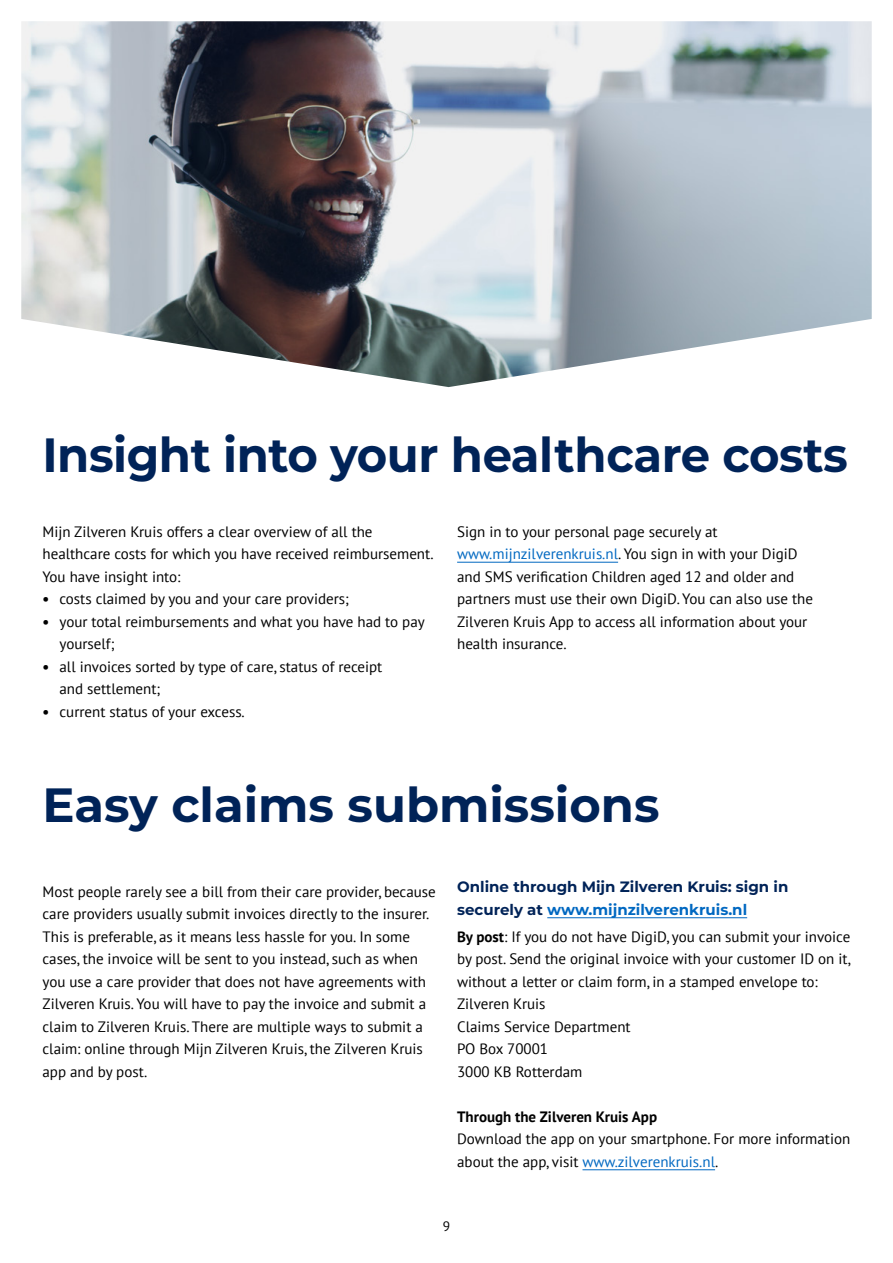
<style>
.page{position:relative;width:893px;height:1263px;background:#fff}
.page>*{position:absolute;margin:0;border:0;box-sizing:border-box;transform-origin:0 0}
.Kop_titel{font:700 48px "Montserrat";letter-spacing:-.01em;color:#002358}
.Brood{font:15px/22.5px "PT Sans";color:#000}
.Alinea_kop_10_pt{font:700 15px/22.5px "Montserrat";color:#002358}
.Brood-2{font:700 15px "PT Sans";color:#000}
.t1{font:13.5px "PT Sans";color:#000}
.s1{font-weight:700}
.s2{color:#0068c1}
</style>
<div class="page">
<hr style="left:457px;top:562px;width:161px;height:1px;background:#0068c1">
<hr style="left:547px;top:917px;width:200px;height:1px;background:#0068c1">
<hr style="left:582px;top:1169px;width:133px;height:1px;background:#0068c1">
<img style="left:21px;top:21px;width:851px;height:366px">
<h1 class="Kop_titel" style="left:43px;top:420px;width:807px">Insight into your healthcare costs</h1>
<p class="Brood" style="left:43px;top:520px;width:393px">Mijn Zilveren Kruis offers a clear overview of all the healthcare costs for which you have received reimbursement.</p>
<p class="Brood" style="left:43px;top:565px;width:139px">You have insight into:</p>
<p class="Brood" style="left:43px;top:587px;width:308px"><span class="s1">•</span> costs claimed by you and your care providers;</p>
<p class="Brood" style="left:60px;top:610px;width:367px;text-indent:-17px"><span class="s1">•</span> your total reimbursements and what you have had to pay yourself;</p>
<p class="Brood" style="left:60px;top:655px;width:324px;text-indent:-17px"><span class="s1">•</span> all invoices sorted by type of care, status of receipt and settlement;</p>
<p class="Brood" style="left:43px;top:700px;width:204px"><span class="s1">•</span> current status of your excess.</p>
<p class="Brood" style="left:457px;top:520px;width:357px">Sign in to your personal page securely at <span class="s2">www.mijnzilverenkruis.nl</span>. You sign in with your DigiD and SMS verification Children aged 12 and older and partners must use their own DigiD. You can also use the Zilveren Kruis App to access all information about your health insurance.</p>
<h1 class="Kop_titel" style="left:43px;top:770px;width:618px">Easy claims submissions</h1>
<p class="Brood" style="left:43px;top:880px;width:395px">Most people rarely see a bill from their care provider, because care providers usually submit invoices directly to the insurer.<br>This is preferable, as it means less hassle for you. In some cases, the invoice will be sent to you instead, such as when you use a care provider that does not have agreements with Zilveren Kruis. You will have to pay the invoice and submit a claim to Zilveren Kruis. There are multiple ways to submit a claim: online through Mijn Zilveren Kruis, the Zilveren Kruis app and by post.</p>
<h3 class="Alinea_kop_10_pt" style="left:457px;top:875px;width:333px">Online through Mijn Zilveren Kruis: sign in securely at <span class="s2">www.mijnzilverenkruis.nl</span></h3>
<p class="Brood" style="left:457px;top:925px;width:395px;text-align:justify"><span class="s1">By post</span>: If you do not have DigiD, you can submit your invoice by post. Send the original invoice with your customer ID on it, without a letter or claim form, in a stamped envelope to:</p>
<p class="Brood" style="left:457px;top:992px;width:90px">Zilveren Kruis</p>
<p class="Brood" style="left:457px;top:1015px;width:175px">Claims Service Department</p>
<p class="Brood" style="left:457px;top:1037px;width:92px">PO Box 70001</p>
<p class="Brood" style="left:457px;top:1060px;width:127px">3000 KB Rotterdam</p>
<p class="Brood-2" style="left:457px;top:1106px;width:201px">Through the Zilveren Kruis App</p>
<p class="Brood" style="left:457px;top:1127px;width:395px">Download the app on your smartphone. For more information about the app, visit <span class="s2">www.zilverenkruis.nl</span>.</p>
<p class="t1" style="left:443px;top:1217px;width:9px">9</p>
</div>
